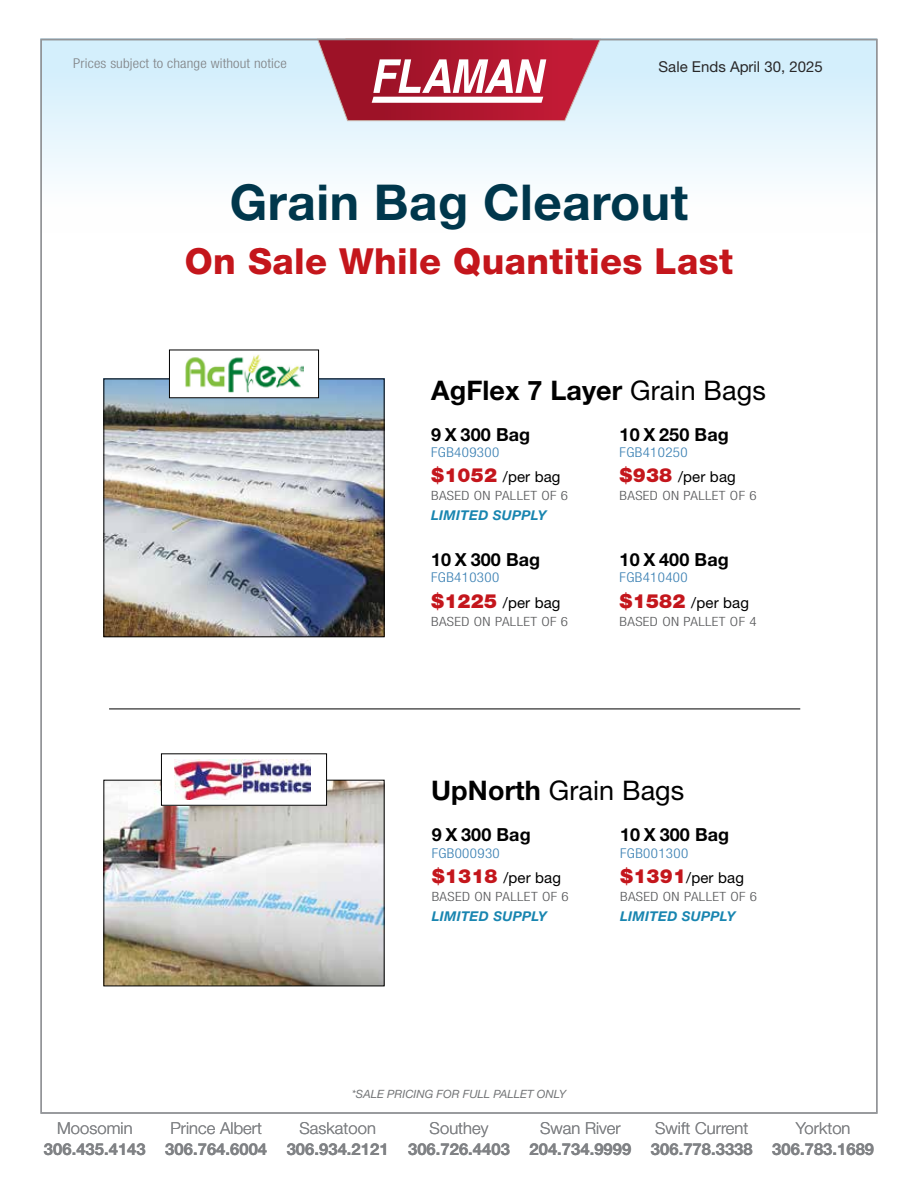
<style>
.page{position:relative;width:918px;height:1188px;background:#fff}
.page>*{position:absolute;margin:0;border:0;box-sizing:border-box;transform-origin:0 0}
.t1{font:700 49.5px "Helvetica Neue LT Std";letter-spacing:.01em;color:#00374c}
.t2{font:800 36px "Helvetica Neue LT Std";letter-spacing:.01em;color:#c4161c}
.t3{font:700 27px "Helvetica Neue LT Std";letter-spacing:.005em;color:#000}
.t4{font:27px "Helvetica Neue LT Std";letter-spacing:.005em;color:#000}
.t5{font:700 18px "Helvetica Neue LT Std";letter-spacing:.005em;color:#000}
.t6{font:700 16.5px "Helvetica Neue LT Std";letter-spacing:.005em;color:#808285}
.t7{font:300 16.5px "Helvetica Neue LT Std";letter-spacing:.005em;color:#808285}
.t8{font:15px "Helvetica Neue LT Std";letter-spacing:.01em;color:#000}
.t9{font:15px "Helvetica Neue LT Std";color:#292829}
.t10{font:300 condensed 13.5px "Helvetica Neue LT Std";letter-spacing:.025em;color:#3a80b3;scale:1.11 1}
.t11{font:italic 700 13.5px "Helvetica Neue LT Std";letter-spacing:.025em;color:#1885b0}
.t12{font:300 condensed 13.5px "Helvetica Neue LT Std";letter-spacing:.01em;color:#808285;scale:1.11 1}
.t13{font:300 condensed 12.75px "Helvetica Neue LT Std";letter-spacing:.025em;color:#58595b;scale:1.18 1}
.t14{font:italic 11.4px "Helvetica Neue LT Std";color:#737577}
.s1{font-weight:400}
.s2{font-weight:900;font-size:19.5px;color:#c4161c}
.s3{font-weight:700}
</style>
<div class="page">
<div style="left:40px;top:39px;width:838px;height:194px;background:linear-gradient(to bottom,#cde9f8,#fff)"></div>
<svg style="left:317px;top:42px;width:284px;height:79px;background:#c15a6c"></svg>
<img style="left:106px;top:782px;width:276px;height:202px">
<div style="left:161px;top:754px;width:166px;height:51px;background:#fff"></div>
<img style="left:174px;top:760px;width:137px;height:40px">
<img style="left:106px;top:381px;width:276px;height:254px">
<div style="left:104px;top:379px;width:280px;height:258px;border:1px solid #000"></div>
<div style="left:169px;top:350px;width:150px;height:48px;background:#fff"></div>
<img style="left:185px;top:355px;width:119px;height:38px">
<hr style="left:109px;top:709px;width:691px;height:1px;background:#000">
<p class="t12" style="left:73px;top:56px;width:194px">Prices subject to change without notice</p>
<p class="t9" style="left:659px;top:58px;width:166px">Sale Ends April 30, 2025</p>
<h1 class="t1" style="left:230px;top:172px;width:460px">Grain Bag Clearout</h1>
<h2 class="t2" style="left:185px;top:240px;width:550px">On Sale While Quantities Last</h2>
<h3 class="t3" style="left:431px;top:373px;width:336px">AgFlex 7 Layer <span class="s1">Grain Bags</span></h3>
<h3 class="t5" style="left:431px;top:423px;width:101px">9 X 300 Bag</h3>
<p class="t10" style="left:431px;top:445px;width:63px">FGB409300</p>
<p class="t8" style="left:431px;top:468px;width:131px"><span class="s2">$1052</span> /per bag</p>
<p class="t13" style="left:431px;top:489px;width:118px">BASED ON PALLET OF 6</p>
<p class="t11" style="left:431px;top:507px;width:117px">LIMITED SUPPLY</p>
<h3 class="t5" style="left:431px;top:548px;width:111px">10 X 300 Bag</h3>
<p class="t10" style="left:431px;top:570px;width:63px">FGB410300</p>
<p class="t8" style="left:431px;top:593px;width:131px"><span class="s2">$1225</span> /per bag</p>
<p class="t13" style="left:431px;top:614px;width:118px">BASED ON PALLET OF 6</p>
<h3 class="t5" style="left:620px;top:423px;width:111px">10 X 250 Bag</h3>
<p class="t10" style="left:620px;top:445px;width:63px">FGB410250</p>
<p class="t8" style="left:620px;top:468px;width:118px"><span class="s2">$938</span> /per bag</p>
<p class="t13" style="left:620px;top:489px;width:118px">BASED ON PALLET OF 6</p>
<h3 class="t5" style="left:620px;top:548px;width:111px">10 X 400 Bag</h3>
<p class="t10" style="left:620px;top:570px;width:63px">FGB410400</p>
<p class="t8" style="left:620px;top:593px;width:131px"><span class="s2">$1582</span> /per bag</p>
<p class="t13" style="left:620px;top:614px;width:118px">BASED ON PALLET OF 4</p>
<h3 class="t4" style="left:431px;top:774px;width:255px"><span class="s3">UpNorth</span> Grain Bags</h3>
<h3 class="t5" style="left:620px;top:824px;width:111px">10 X 300 Bag</h3>
<p class="t10" style="left:620px;top:845px;width:63px">FGB001300</p>
<p class="t8" style="left:620px;top:869px;width:125px"><span class="s2">$1391</span>/per bag</p>
<p class="t13" style="left:620px;top:889px;width:118px">BASED ON PALLET OF 6</p>
<h3 class="t5" style="left:432px;top:824px;width:101px">9 X 300 Bag</h3>
<p class="t10" style="left:432px;top:845px;width:63px">FGB000930</p>
<p class="t8" style="left:432px;top:869px;width:131px"><span class="s2">$1318</span> /per bag</p>
<p class="t13" style="left:432px;top:889px;width:118px">BASED ON PALLET OF 6</p>
<p class="t11" style="left:432px;top:908px;width:117px">LIMITED SUPPLY</p>
<p class="t11" style="left:620px;top:908px;width:117px">LIMITED SUPPLY</p>
<p class="t7" style="left:57px;top:1118px;width:77px">Moosomin</p>
<p class="t6" style="left:44px;top:1139px;width:103px">306.435.4143</p>
<p class="t7" style="left:170px;top:1118px;width:93px">Prince Albert</p>
<p class="t6" style="left:165px;top:1139px;width:103px">306.764.6004</p>
<p class="t14" style="left:352px;top:1088px;width:216px">*SALE PRICING FOR FULL PALLET ONLY</p>
<p class="t7" style="left:299px;top:1118px;width:78px">Saskatoon</p>
<p class="t6" style="left:287px;top:1139px;width:103px">306.934.2121</p>
<p class="t7" style="left:430px;top:1118px;width:60px">Southey</p>
<p class="t6" style="left:408px;top:1139px;width:103px">306.726.4403</p>
<p class="t7" style="left:540px;top:1118px;width:82px">Swan River</p>
<p class="t6" style="left:530px;top:1139px;width:103px">204.734.9999</p>
<p class="t7" style="left:655px;top:1118px;width:95px">Swift Current</p>
<p class="t6" style="left:651px;top:1139px;width:103px">306.778.3338</p>
<p class="t7" style="left:796px;top:1118px;width:56px">Yorkton</p>
<p class="t6" style="left:772px;top:1139px;width:103px">306.783.1689</p>
</div>
